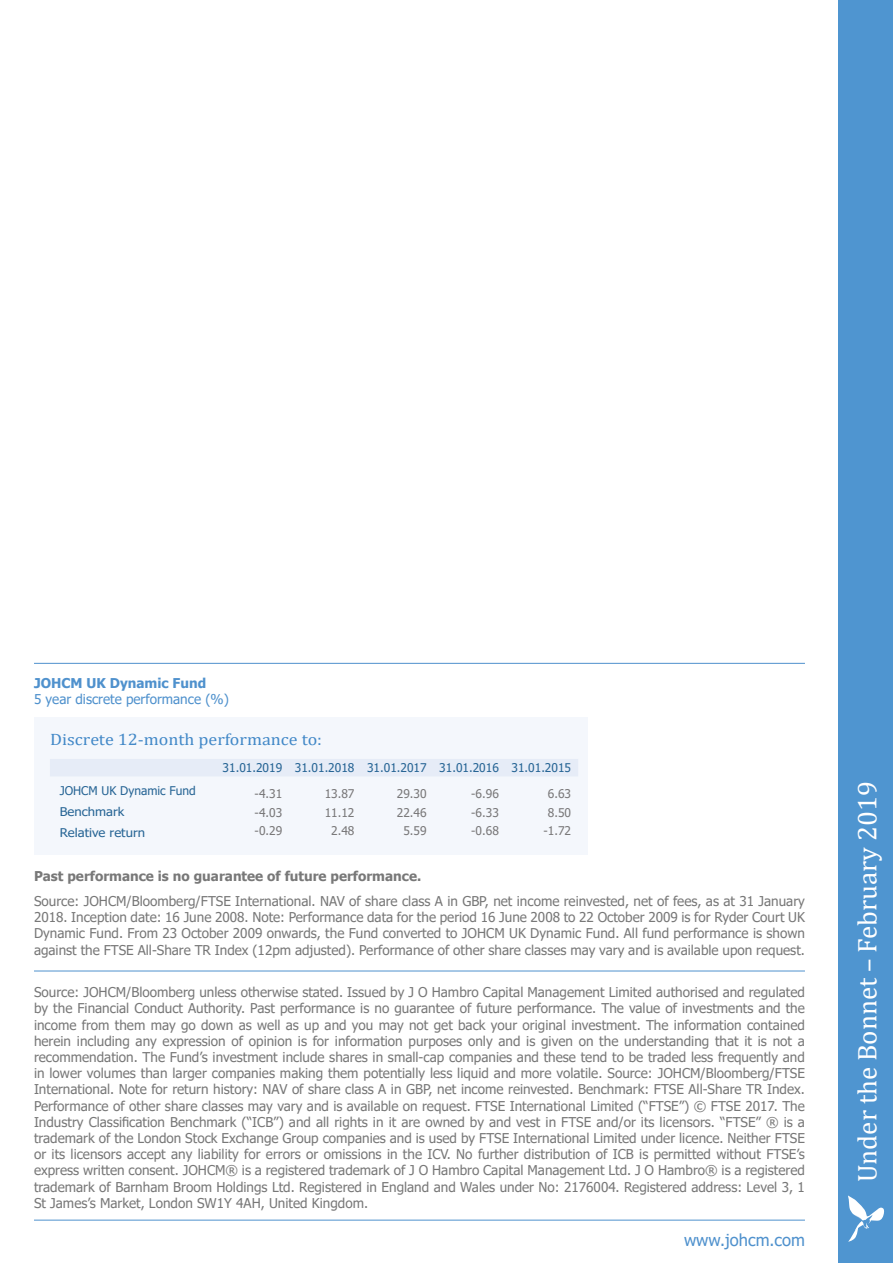
<style>
.page{position:relative;width:893px;height:1263px;background:#fff}
.page>*{position:absolute;margin:0;border:0;box-sizing:border-box;transform-origin:0 0}
.t1{font:27px "Cambria";color:#fff}
.t2{font:16.5px "Cambria";color:#4389c8;scale:1.09 1}
.t3{font:16.5px "Tahoma";color:#4f91cd}
.t4{font:13.5px/16.2px "Tahoma";color:#787878;text-align:justify}
.t5{font:700 13.5px "Tahoma";color:#787878}
.t6{font:13.5px "Tahoma";color:#4f91cd}
.t7{font:700 13.5px "Tahoma";color:#4f91cd}
.t8{font:12px/21px "Tahoma";color:#276595}
.t9{font:12px/18.8px "Tahoma";color:#797879;text-align:center}
</style>
<div class="page">
<div style="left:839px;top:0;width:54px;height:1263px;background:#4f95d0"></div>
<svg style="left:848px;top:1195px;width:37px;height:47px"></svg>
<hr style="left:34px;top:1220px;width:771px;height:1px;background:#4f91cd">
<hr style="left:34px;top:971px;width:771px;height:1px;background:#4f91cd">
<hr style="left:34px;top:663px;width:771px;height:1px;background:#4f91cd">
<div style="left:34px;top:717px;width:554px;height:137px;background:#f4f7fc"></div>
<div style="left:50px;top:759px;width:528px;height:17px;background:#e6ecf7"></div>
<p class="t7" style="left:34px;top:673px;width:174px">JOHCM UK Dynamic Fund</p>
<p class="t6" style="left:34px;top:690px;width:196px">5 year discrete performance (%)</p>
<p class="t2" style="left:50px;top:729px;width:251px">Discrete 12-month performance to:</p>
<p class="t8" style="left:60px;top:781px;width:138px">JOHCM UK Dynamic Fund<br>Benchmark<br>Relative return</p>
<p class="t8" style="left:295px;top:758px;width:61px">31.01.2018</p>
<p class="t9" style="left:325px;top:785px;width:31px">13.87<br>11.12<br>2.48</p>
<p class="t8" style="left:223px;top:758px;width:61px">31.01.2019</p>
<p class="t9" style="left:255px;top:785px;width:29px;text-align:justify">-4.31 -4.03 -0.29</p>
<p class="t8" style="left:367px;top:758px;width:61px">31.01.2017</p>
<p class="t9" style="left:397px;top:785px;width:31px">29.30<br>22.46<br>5.59</p>
<p class="t8" style="left:439px;top:758px;width:61px">31.01.2016</p>
<p class="t9" style="left:471px;top:785px;width:29px;text-align:justify">-6.96 -6.33 -0.68</p>
<p class="t8" style="left:511px;top:758px;width:61px">31.01.2015</p>
<p class="t9" style="left:543px;top:785px;width:29px">6.63<br>8.50 -1.72</p>
<p class="t5" style="left:34px;top:867px;width:389px">Past performance is no guarantee of future performance.</p>
<p class="t4" style="left:34px;top:894px;width:772px">Source: JOHCM/Bloomberg/FTSE International. NAV of share class A in GBP, net income reinvested, net of fees, as at 31 January 2018. Inception date: 16 June 2008. Note: Performance data for the period 16 June 2008 to 22 October 2009 is for Ryder Court UK Dynamic Fund. From 23 October 2009 onwards, the Fund converted to JOHCM UK Dynamic Fund. All fund performance is shown against the FTSE All-Share TR Index (12pm adjusted). Performance of other share classes may vary and is available upon request.</p>
<p class="t4" style="left:34px;top:985px;width:772px">Source: JOHCM/Bloomberg unless otherwise stated. Issued by J O Hambro Capital Management Limited authorised and regulated by the Financial Conduct Authority. Past performance is no guarantee of future performance. The value of investments and the income from them may go down as well as up and you may not get back your original investment. The information contained herein including any expression of opinion is for information purposes only and is given on the understanding that it is not a recommendation. The Fund’s investment include shares in small-cap companies and these tend to be traded less frequently and in lower volumes than larger companies making them potentially less liquid and more volatile. Source: JOHCM/Bloomberg/FTSE International. Note for return history: NAV of share class A in GBP, net income reinvested. Benchmark: FTSE All-Share TR Index.<br>Performance of other share classes may vary and is available on request. FTSE International Limited (“FTSE”) © FTSE 2017. The Industry Classification Benchmark (“ICB”) and all rights in it are owned by and vest in FTSE and/or its licensors. “FTSE” ® is a trademark of the London Stock Exchange Group companies and is used by FTSE International Limited under licence. Neither FTSE or its licensors accept any liability for errors or omissions in the ICV. No further distribution of ICB is permitted without FTSE’s express written consent. JOHCM® is a registered trademark of J O Hambro Capital Management Ltd. J O Hambro® is a registered trademark of Barnham Broom Holdings Ltd. Registered in England and Wales under No: 2176004. Registered address: Level 3, 1<br>St James’s Market, London SW1Y 4AH, United Kingdom.</p>
<p class="t3" style="left:684px;top:1229px;width:122px">www.johcm.com</p>
<h1 class="t1" style="left:851px;top:1182px;width:402px;rotate:-90deg">Under the Bonnet – February 2019</h1>
</div>
